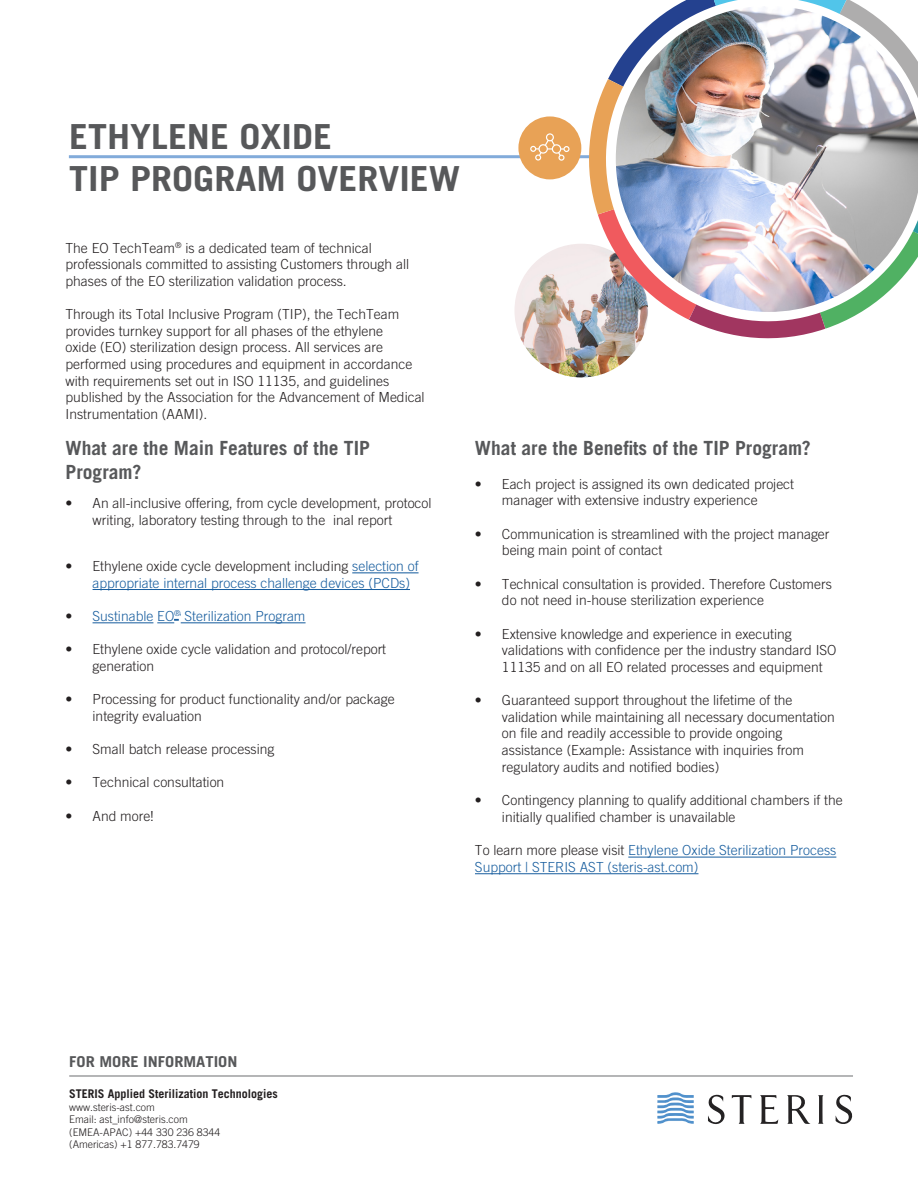
<style>
.page{position:relative;width:918px;height:1190px;background:#fff}
.page>*{position:absolute;margin:0;border:0;box-sizing:border-box;transform-origin:0 0}
.t1{font:700 34.5px "Trade Gothic";color:#57585a;scale:1.1 1}
.t2{font:700 19.5px/23.4px "Trade Gothic";color:#57585a}
.t3{font:700 15px "Trade Gothic";color:#57585a;scale:1.1 1}
.t4{font:300 13.8px/16.6px "Trade Gothic";color:#231f20}
.t5{font:300 13.8px/16.6px "Trade Gothic";color:#175d9e}
.t6{font:700 12px "Trade Gothic";color:#231f20}
.t7{font:300 10.5px "Trade Gothic";color:#231f20}
.s1{color:#231f20}
</style>
<div class="page">
<hr style="left:69px;top:155px;width:523px;height:3px;background:#82abda">
<img style="left:513px;top:242px;width:137px;height:137px;border-radius:68px">
<hr style="left:69px;top:1075px;width:784px;height:1px;background:#6c6d70">
<svg style="left:787px;top:1095px;width:22px;height:28px"></svg>
<svg style="left:760px;top:1095px;width:18px;height:28px"></svg>
<svg style="left:708px;top:1094px;width:17px;height:30px"></svg>
<svg style="left:836px;top:1094px;width:17px;height:30px"></svg>
<svg style="left:732px;top:1095px;width:20px;height:28px"></svg>
<svg style="left:818px;top:1095px;width:6px;height:28px"></svg>
<svg style="left:657px;top:1092px;width:37px;height:31px"></svg>
<img style="left:472px;top:0;width:446px;height:342px">
<hr style="left:352px;top:572px;width:67px;height:1px;background:#175d9e">
<hr style="left:93px;top:589px;width:317px;height:1px;background:#175d9e">
<hr style="left:93px;top:622px;width:60px;height:1px;background:#175d9e">
<svg style="left:157px;top:614px;width:24px;height:9px"></svg>
<hr style="left:181px;top:622px;width:125px;height:1px;background:#175d9e">
<hr style="left:628px;top:856px;width:208px;height:1px;background:#175d9e">
<hr style="left:475px;top:873px;width:223px;height:1px;background:#175d9e">
<p class="t1" style="left:69px;top:116px;width:240px">ETHYLENE OXIDE</p>
<p class="t1" style="left:69px;top:157px;width:357px">TIP PROGRAM OVERVIEW</p>
<p class="t4" style="left:66px;top:239px;width:345px">The EO TechTeam<sup>®</sup> is a dedicated team of technical professionals committed to assisting Customers through all phases of the EO sterilization validation process.</p>
<p class="t4" style="left:66px;top:306px;width:361px">Through its Total Inclusive Program (TIP), the TechTeam provides turnkey support for all phases of the ethylene<br>oxide (EO) sterilization design process. All services are performed using procedures and equipment in accordance with requirements set out in ISO 11135, and guidelines published by the Association for the Advancement of Medical Instrumentation (AAMI).</p>
<p class="t2" style="left:66px;top:436px;width:306px">What are the Main Features of the TIP<br>Program?</p>
<p class="t4" style="left:93px;top:494px;width:341px;text-indent:-27px">• An all-inclusive offering, from cycle development, protocol writing, laboratory testing through to the inal report</p>
<p class="t5" style="left:93px;top:557px;width:327px;text-indent:-27px"><span class="s1">• Ethylene oxide cycle development including</span> selection of appropriate internal process challenge devices (PCDs)</p>
<p class="t5" style="left:66px;top:607px;width:242px"><span class="s1">•</span> Sustinable EO<sup>®</sup> Sterilization Program</p>
<p class="t4" style="left:93px;top:640px;width:295px;text-indent:-27px">• Ethylene oxide cycle validation and protocol/report generation</p>
<p class="t4" style="left:93px;top:690px;width:304px;text-indent:-27px">• Processing for product functionality and/or package integrity evaluation</p>
<p class="t4" style="left:66px;top:740px;width:210px">• Small batch release processing</p>
<p class="t4" style="left:66px;top:773px;width:160px">• Technical consultation</p>
<p class="t4" style="left:66px;top:807px;width:89px">• And more!</p>
<p class="t2" style="left:475px;top:436px;width:337px">What are the Benefits of the TIP Program?</p>
<p class="t4" style="left:502px;top:475px;width:294px;text-indent:-27px">• Each project is assigned its own dedicated project manager with extensive industry experience</p>
<p class="t4" style="left:502px;top:525px;width:329px;text-indent:-27px">• Communication is streamlined with the project manager being main point of contact</p>
<p class="t4" style="left:502px;top:575px;width:331px;text-indent:-27px">• Technical consultation is provided. Therefore Customers do not need in-house sterilization experience</p>
<p class="t4" style="left:502px;top:625px;width:336px;text-indent:-27px">• Extensive knowledge and experience in executing validations with confidence per the industry standard ISO<br>11135 and on all EO related processes and equipment</p>
<p class="t4" style="left:502px;top:691px;width:334px;text-indent:-27px">• Guaranteed support throughout the lifetime of the validation while maintaining all necessary documentation on file and readily accessible to provide ongoing assistance (Example: Assistance with inquiries from regulatory audits and notified bodies)</p>
<p class="t4" style="left:502px;top:791px;width:342px;text-indent:-27px">• Contingency planning to qualify additional chambers if the initially qualified chamber is unavailable</p>
<p class="t5" style="left:475px;top:841px;width:363px"><span class="s1">To learn more please visit</span> Ethylene Oxide Sterilization Process<br>Support | STERIS AST (steris-ast.com)</p>
<p class="t3" style="left:69px;top:1052px;width:154px">FOR MORE INFORMATION</p>
<p class="t6" style="left:69px;top:1086px;width:210px">STERIS Applied Sterilization Technologies</p>
<p class="t7" style="left:69px;top:1100px;width:87px">www.steris-ast.com</p>
<p class="t7" style="left:69px;top:1113px;width:120px">Email: ast_info@steris.com</p>
<p class="t7" style="left:69px;top:1125px;width:153px">(EMEA-APAC) +44 330 236 8344</p>
<p class="t7" style="left:69px;top:1138px;width:132px">(Americas) +1 877.783.7479</p>
</div>
